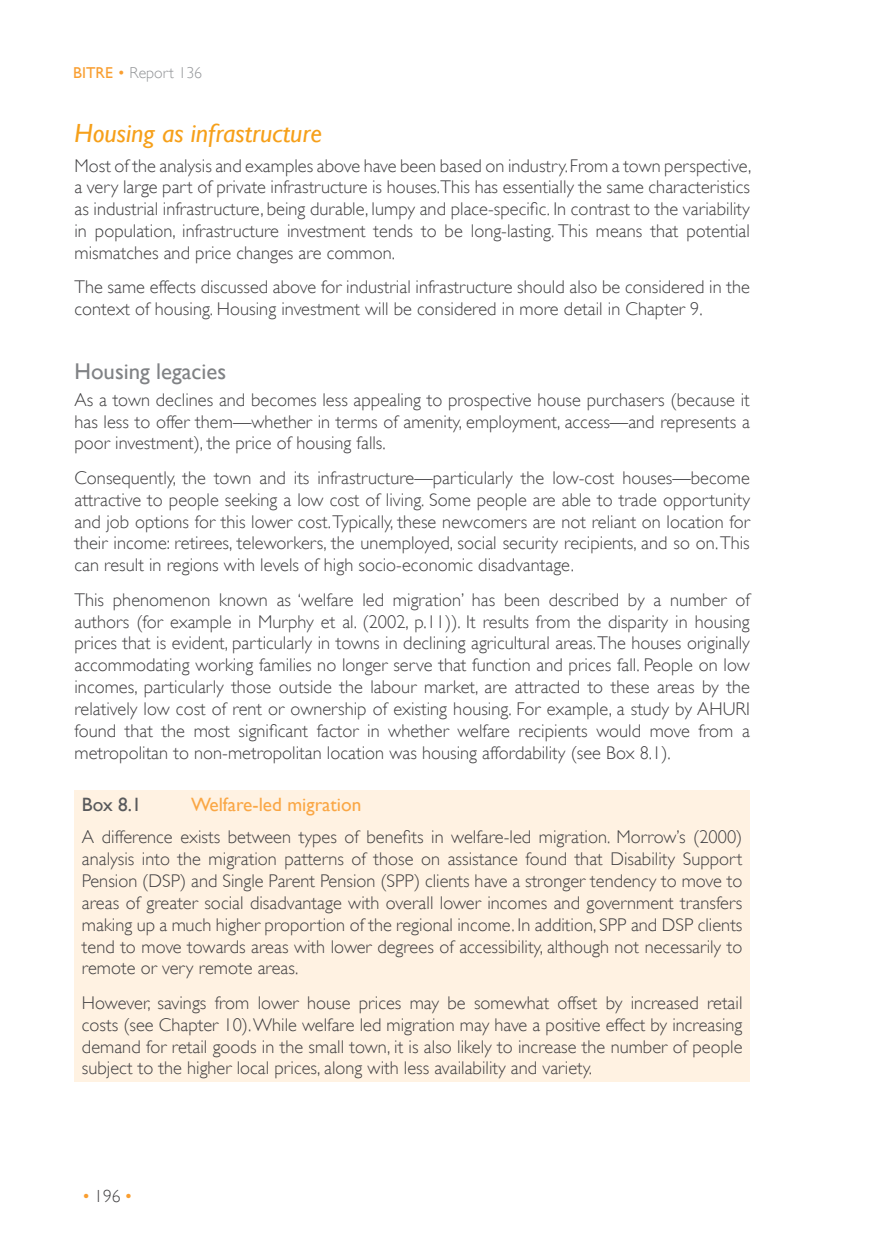
<style>
.page{position:relative;width:874px;height:1241px;background:#fff}
.page>*{position:absolute;margin:0;border:0;box-sizing:border-box;transform-origin:0 0}
.SUB_HEAD_2{font:italic 26.25px "Gill Sans";color:#f6a01a}
.SUB_HEAD_3{font:22.75px "Gill Sans";color:#808285}
.BOX_HEADING{font:19.25px "Gill Sans";color:#faa745}
.BOX_HEADING-2{font:19.25px "Gill Sans";color:#58595b}
.BODY_TEXT{font:300 18.38px/21.9px "Gill Sans";color:#414042;text-align:justify}
.t1{font:300 17.5px "Gill Sans";color:#414042}
.t2{font:300 15.75px "Gill Sans";color:#939598}
.s1{font-weight:400;color:#f99e30}
.s2{color:#f99e30}
</style>
<div class="page">
<div style="left:74px;top:790px;width:675px;height:291px;background:#fff2e2"></div>
<p class="t2" style="left:73px;top:60px;width:130px"><span class="s1">BITRE</span> <span class="s2">•</span> Report 136</p>
<h3 class="SUB_HEAD_2" style="left:74px;top:118px;width:249px">Housing as infrastructure</h3>
<p class="BODY_TEXT" style="left:74px;top:154px;width:678px">Most of the analysis and examples above have been based on industry. From a town perspective, a very large part of private infrastructure is houses.This has essentially the same characteristics as industrial infrastructure, being durable, lumpy and place-specific. In contrast to the variability in population, infrastructure investment tends to be long-lasting. This means that potential mismatches and price changes are common.</p>
<p class="BODY_TEXT" style="left:74px;top:275px;width:676px">The same effects discussed above for industrial infrastructure should also be considered in the context of housing. Housing investment will be considered in more detail in Chapter 9.</p>
<h4 class="SUB_HEAD_3" style="left:74px;top:358px;width:153px">Housing legacies</h4>
<p class="BODY_TEXT" style="left:74px;top:388px;width:676px">As a town declines and becomes less appealing to prospective house purchasers (because it has less to offer them—whether in terms of amenity, employment, access—and represents a poor investment), the price of housing falls.</p>
<p class="BODY_TEXT" style="left:74px;top:466px;width:676px">Consequently, the town and its infrastructure—particularly the low-cost houses—become attractive to people seeking a low cost of living. Some people are able to trade opportunity and job options for this lower cost. Typically, these newcomers are not reliant on location for their income: retirees, teleworkers, the unemployed, social security recipients, and so on. This can result in regions with levels of high socio-economic disadvantage.</p>
<p class="BODY_TEXT" style="left:74px;top:587px;width:676px">This phenomenon known as ‘welfare led migration’ has been described by a number of authors (for example in Murphy et al. (2002, p.11)). It results from the disparity in housing prices that is evident, particularly in towns in declining agricultural areas. The houses originally accommodating working families no longer serve that function and prices fall. People on low incomes, particularly those outside the labour market, are attracted to these areas by the relatively low cost of rent or ownership of existing housing. For example, a study by AHURI found that the most significant factor in whether welfare recipients would move from a metropolitan to non-metropolitan location was housing affordability (see Box 8.1).</p>
<h1 class="BOX_HEADING-2" style="left:82px;top:793px;width:61px">Box 8.1</h1>
<h1 class="BOX_HEADING" style="left:191px;top:793px;width:172px">Welfare-led migration</h1>
<p class="BODY_TEXT" style="left:82px;top:825px;width:661px">A difference exists between types of benefits in welfare-led migration. Morrow’s (2000) analysis into the migration patterns of those on assistance found that Disability Support Pension (DSP) and Single Parent Pension (SPP) clients have a stronger tendency to move to areas of greater social disadvantage with overall lower incomes and government transfers making up a much higher proportion of the regional income. In addition, SPP and DSP clients tend to move towards areas with lower degrees of accessibility, although not necessarily to remote or very remote areas.</p>
<p class="BODY_TEXT" style="left:82px;top:990px;width:661px">However, savings from lower house prices may be somewhat offset by increased retail costs (see Chapter 10). While welfare led migration may have a positive effect by increasing demand for retail goods in the small town, it is also likely to increase the number of people subject to the higher local prices, along with less availability and variety.</p>
<p class="t1" style="left:83px;top:1182px;width:50px"><span class="s1">•</span> 196 <span class="s1">•</span></p>
</div>
